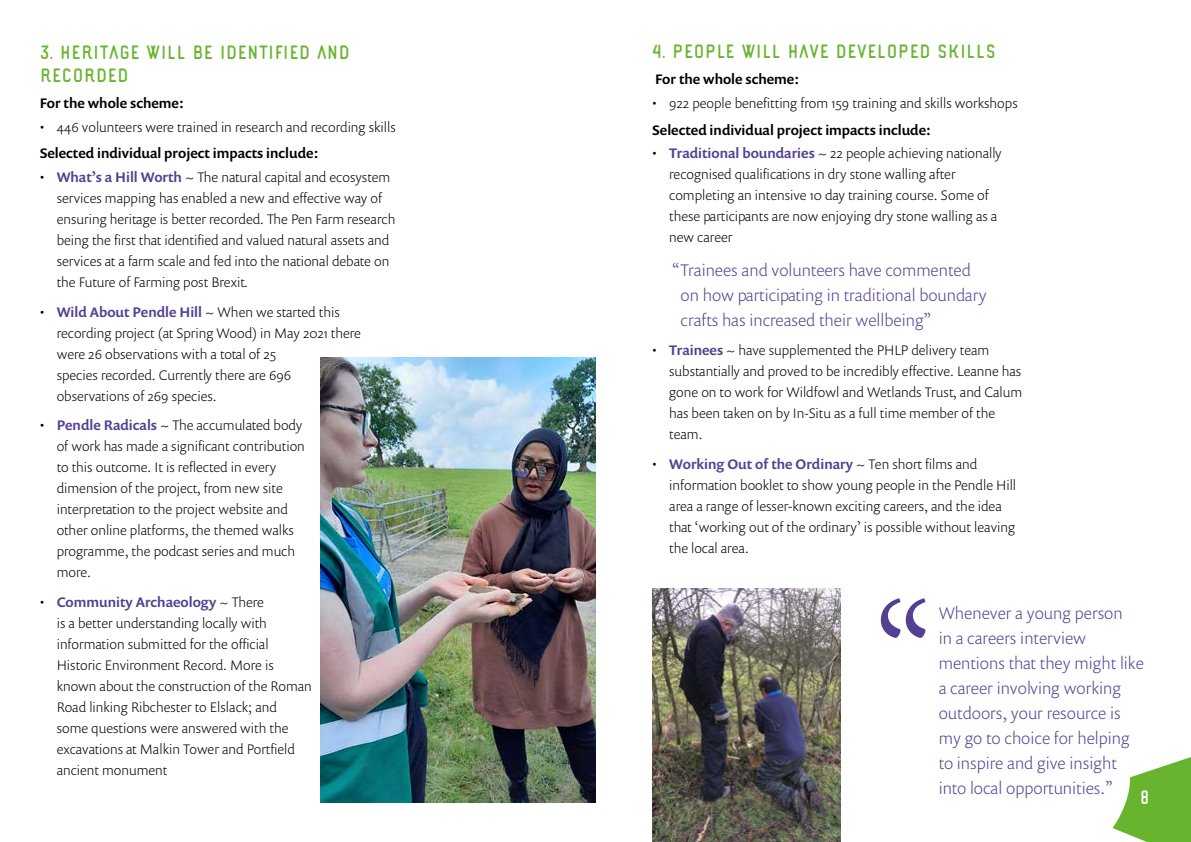
<style>
.page{position:relative;width:1191px;height:842px;background:#fff}
.page>*{position:absolute;margin:0;border:0;box-sizing:border-box;transform-origin:0 0}
.t1{font:24px/23px "Lazy Ride Sans";color:#69b42e}
.t2{font:300 17px/25px "Prenton RP Pro";color:#544092}
.t3{font:300 14px/21px "Prenton RP Pro";color:#000}
.t4{font:500 14px "Prenton RP Pro";color:#000}
.s1{font-weight:500;color:#544092}
.s2{font-family:"Lazy Ride Sans";font-weight:400;font-size:24px;color:#fff}
</style>
<div class="page">
<img style="left:320px;top:357px;width:275px;height:445px">
<img style="left:652px;top:589px;width:188px;height:253px">
<svg style="left:881px;top:598px;width:44px;height:40px"></svg>
<svg style="left:1112px;top:757px;width:79px;height:85px"></svg>
<h1 class="t1" style="left:652px;top:40px;width:345px">4. PEOPLE WILL HAVE DEVELOPED SKILLS</h1>
<p class="t4" style="left:655px;top:70px;width:145px">For the whole scheme:</p>
<p class="t3" style="left:652px;top:92px;width:367px">• 922 people benefitting from 159 training and skills workshops</p>
<p class="t4" style="left:652px;top:120px;width:280px">Selected individual project impacts include:</p>
<p class="t3" style="left:669px;top:142px;width:334px;text-indent:-17px">• <span class="s1">Traditional boundaries</span> ~ 22 people achieving nationally recognised qualifications in dry stone walling after completing an intensive 10 day training course. Some of these participants are now enjoying dry stone walling as a new career</p>
<p class="t2" style="left:680px;top:257px;width:307px;text-indent:-8px">“Trainees and volunteers have commented on how participating in traditional boundary crafts has increased their wellbeing”</p>
<p class="t3" style="left:669px;top:339px;width:354px;text-indent:-17px">• <span class="s1">Trainees</span> ~ have supplemented the PHLP delivery team substantially and proved to be incredibly effective. Leanne has gone on to work for Wildfowl and Wetlands Trust, and Calum has been taken on by In-Situ as a full time member of the team.</p>
<p class="t3" style="left:669px;top:453px;width:348px;text-indent:-17px">• <span class="s1">Working Out of the Ordinary</span> ~ Ten short films and information booklet to show young people in the Pendle Hill area a range of lesser-known exciting careers, and the idea that ‘working out of the ordinary’ is possible without leaving the local area.</p>
<h1 class="t1" style="left:40px;top:41px;width:312px">3. HERITAGE WILL BE IDENTIFIED AND<br>RECORDED</h1>
<p class="t4" style="left:40px;top:94px;width:145px">For the whole scheme:</p>
<p class="t3" style="left:40px;top:116px;width:357px">• 446 volunteers were trained in research and recording skills</p>
<p class="t4" style="left:40px;top:144px;width:280px">Selected individual project impacts include:</p>
<p class="t3" style="left:57px;top:166px;width:340px;text-indent:-17px">• <span class="s1">What’s a Hill Worth</span> ~ The natural capital and ecosystem services mapping has enabled a new and effective way of ensuring heritage is better recorded. The Pen Farm research being the first that identified and valued natural assets and services at a farm scale and fed into the national debate on the Future of Farming post Brexit.</p>
<p class="t3" style="left:57px;top:301px;width:306px;text-indent:-17px">• <span class="s1">Wild About Pendle Hill</span> ~ When we started this recording project (at Spring Wood) in May 2021 there were 26 observations with a total of 25<br>species recorded. Currently there are 696 observations of 269 species.</p>
<p class="t3" style="left:57px;top:414px;width:250px;text-indent:-17px">• <span class="s1">Pendle Radicals</span> ~ The accumulated body of work has made a significant contribution to this outcome. It is reflected in every dimension of the project, from new site interpretation to the project website and other online platforms, the themed walks programme, the podcast series and much more.</p>
<p class="t3" style="left:57px;top:591px;width:257px;text-indent:-17px">• <span class="s1">Community Archaeology</span> ~ There<br>is a better understanding locally with information submitted for the official Historic Environment Record. More is known about the construction of the Roman Road linking Ribchester to Elslack; and some questions were answered with the excavations at Malkin Tower and Portfield ancient monument</p>
<p class="t2" style="left:938px;top:599px;width:213px">Whenever a young person<br>in a careers interview mentions that they might like a career involving working outdoors, your resource is<br>my go to choice for helping<br>to inspire and give insight<br>into local opportunities.” <span class="s2">8</span></p>
</div>
